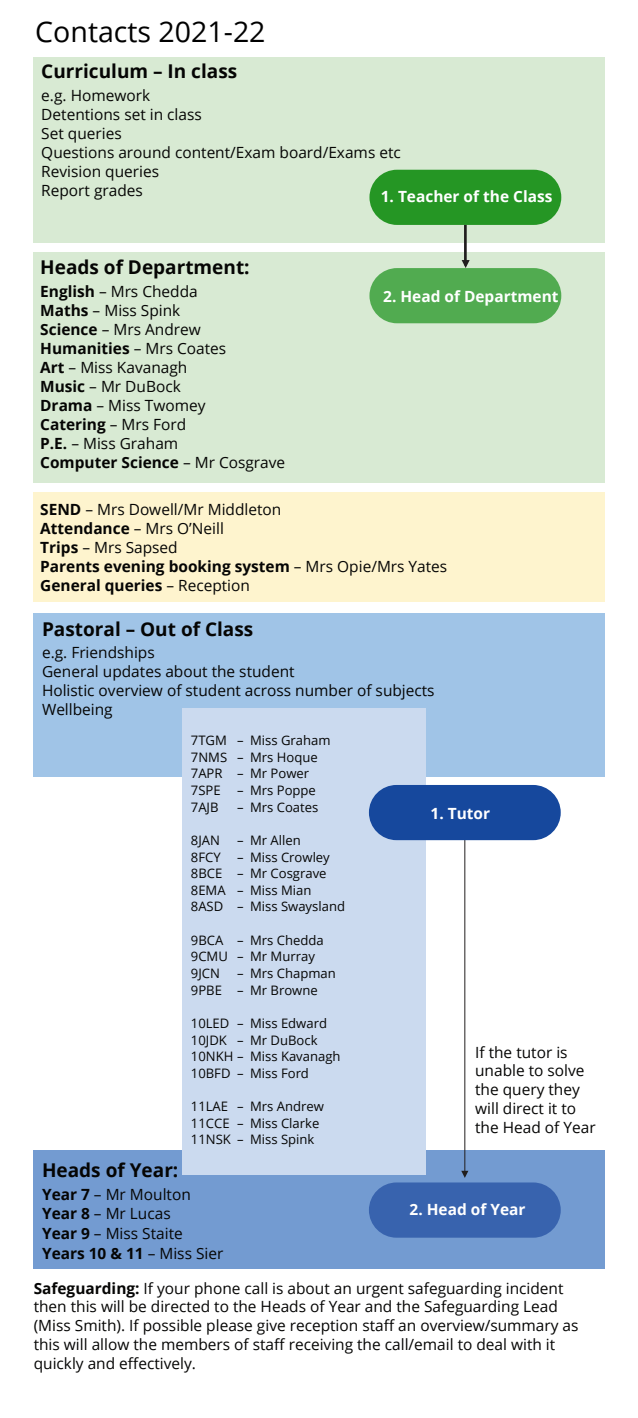
<style>
.page{position:relative;width:638px;height:1418px;background:#fff}
.page>*{position:absolute;margin:0;border:0;box-sizing:border-box;transform-origin:0 0}
.t1{font:28.5px "Open Sans";color:#000}
.t2{font:700 19px "Open Sans";color:#050504}
.t3{font:15.5px/19px "Open Sans";color:#050504}
.t4{font:700 15.5px "Open Sans";color:#fff}
.t5{font:13px/16.6px "Open Sans";color:#050504}
.s1{font-weight:700}
</style>
<div class="page">
<div style="left:33px;top:57px;width:571px;height:185px;background:#d8ead3"></div>
<div style="left:33px;top:613px;width:571px;height:163px;background:#a0c4e7"></div>
<div style="left:33px;top:1150px;width:571px;height:118px;background:#739bd1"></div>
<div style="left:369px;top:170px;width:192px;height:55px;background:#259624;border-radius:28px"></div>
<div style="left:33px;top:252px;width:571px;height:230px;background:#d8ead3"></div>
<div style="left:369px;top:268px;width:192px;height:55px;background:#51ab50;border-radius:28px"></div>
<hr style="left:464px;top:225px;width:3px;height:40px;background:#211e1e">
<svg style="left:462px;top:260px;width:8px;height:8px"></svg>
<hr style="left:464px;top:829px;width:1px;height:346px;background:#211e1e">
<svg style="left:461px;top:1170px;width:7px;height:7px"></svg>
<div style="left:182px;top:708px;width:244px;height:467px;background:#cbdaef"></div>
<div style="left:369px;top:1182px;width:192px;height:55px;background:#3863ae;border-radius:28px"></div>
<div style="left:33px;top:492px;width:571px;height:110px;background:#fef4ce"></div>
<div style="left:369px;top:785px;width:192px;height:55px;background:#16489d;border-radius:28px"></div>
<h1 class="t1" style="left:35px;top:12px;width:232px">Contacts 2021-22</h1>
<p class="t2" style="left:41px;top:58px;width:197px">Curriculum – In class</p>
<p class="t3" style="left:41px;top:85px;width:361px">e.g. Homework<br>Detentions set in class<br>Set queries<br>Questions around content/Exam board/Exams etc<br>Revision queries<br>Report grades</p>
<p class="t4" style="left:381px;top:185px;width:173px">1. Teacher of the Class</p>
<p class="t2" style="left:40px;top:254px;width:211px">Heads of Department:</p>
<p class="t3" style="left:40px;top:281px;width:246px"><span class="s1">English</span> – Mrs Chedda<br><span class="s1">Maths</span> – Miss Spink<br><span class="s1">Science</span> – Mrs Andrew<br><span class="s1">Humanities</span> – Mrs Coates<br><span class="s1">Art</span> – Miss Kavanagh<br><span class="s1">Music</span> – Mr DuBock<br><span class="s1">Drama</span> – Miss Twomey<br><span class="s1">Catering</span> – Mrs Ford<br><span class="s1">P.E.</span> – Miss Graham<br><span class="s1">Computer Science</span> – Mr Cosgrave</p>
<p class="t3" style="left:40px;top:499px;width:408px"><span class="s1">SEND</span> – Mrs Dowell/Mr Middleton<br><span class="s1">Attendance</span> – Mrs O’Neill<br><span class="s1">Trips</span> – Mrs Sapsed<br><span class="s1">Parents evening booking system</span> – Mrs Opie/Mrs Yates<br><span class="s1">General queries</span> – Reception</p>
<p class="t2" style="left:42px;top:615px;width:213px">Pastoral – Out of Class</p>
<p class="t3" style="left:42px;top:642px;width:394px">e.g. Friendships<br>General updates about the student<br>Holistic overview of student across number of subjects<br>Wellbeing</p>
<p class="t4" style="left:383px;top:285px;width:177px">2. Head of Department</p>
<p class="t5" style="left:191px;top:731px;width:141px">7TGM – Miss Graham<br>7NMS – Mrs Hoque<br>7APR – Mr Power<br>7SPE</p>
<p class="t5" style="left:237px;top:781px;width:80px">– Mrs Poppe</p>
<p class="t5" style="left:191px;top:798px;width:29px">7AJB</p>
<p class="t5" style="left:237px;top:798px;width:83px">– Mrs Coates</p>
<p class="t5" style="left:191px;top:831px;width:31px">8JAN</p>
<p class="t5" style="left:237px;top:831px;width:65px">– Mr Allen</p>
<p class="t5" style="left:191px;top:848px;width:31px">8FCY</p>
<p class="t5" style="left:191px;top:848px;width:156px;text-indent:46px">– Miss Crowley<br>8BCE – Mr Cosgrave<br>8EMA – Miss Mian<br>8ASD – Miss Swaysland</p>
<p class="t5" style="left:191px;top:931px;width:134px">9BCA – Mrs Chedda<br>9CMU – Mr Murray<br>9JCN</p>
<p class="t5" style="left:191px;top:964px;width:146px;text-indent:46px">– Mrs Chapman<br>9PBE – Mr Browne</p>
<p class="t5" style="left:191px;top:1014px;width:151px">10LED – Miss Edward<br>10JDK – Mr DuBock<br>10NKH – Miss Kavanagh<br>10BFD – Miss Ford</p>
<p class="t5" style="left:191px;top:1097px;width:135px">11LAE – Mrs Andrew<br>11CCE – Miss Clarke<br>11NSK – Miss Spink</p>
<p class="t4" style="left:430px;top:802px;width:61px">1. Tutor</p>
<p class="t3" style="left:475px;top:1042px;width:122px">If the tutor is unable to solve the query they will direct it to the Head of Year</p>
<p class="t2" style="left:42px;top:1156px;width:138px">Heads of Year:</p>
<p class="t3" style="left:42px;top:1183px;width:183px;line-height:19.6px"><span class="s1">Year 7</span> – Mr Moulton<br><span class="s1">Year 8</span> – Mr Lucas<br><span class="s1">Year 9</span> – Miss Staite<br><span class="s1">Years 10 &amp; 11</span> – Miss Sier</p>
<p class="t3" style="left:34px;top:1278px;width:546px"><span class="s1">Safeguarding:</span> If your phone call is about an urgent safeguarding incident then this will be directed to the Heads of Year and the Safeguarding Lead (Miss Smith). If possible please give reception staff an overview/summary as this will allow the members of staff receiving the call/email to deal with it quickly and effectively.</p>
<p class="t4" style="left:409px;top:1198px;width:117px">2. Head of Year</p>
</div>
